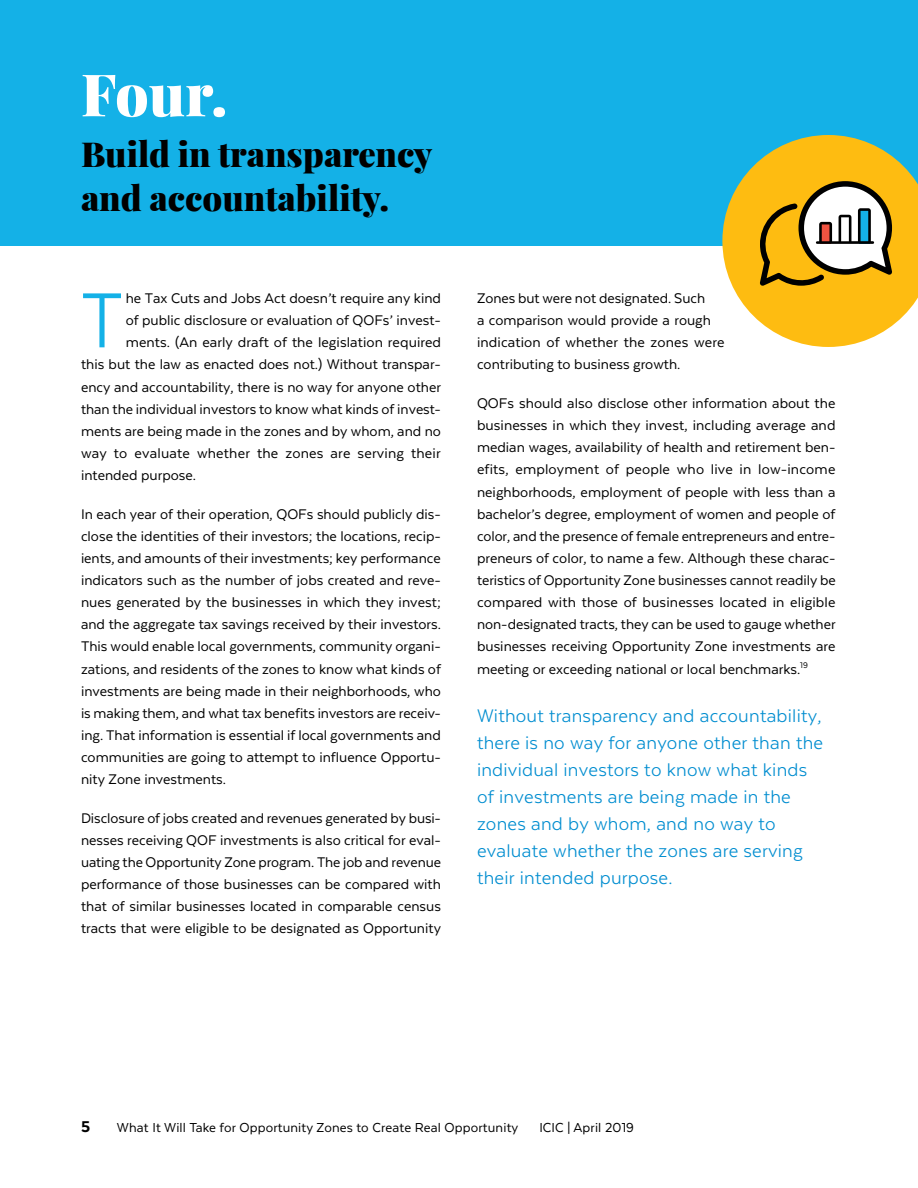
<style>
.page{position:relative;width:918px;height:1188px;background:#fff}
.page>*{position:absolute;margin:0;border:0;box-sizing:border-box;transform-origin:0 0}
.ICIC_TX{font:89.85px "Texta Narrow";color:#14b1e7}
.t1{font:900 58.5px "Playfair Display";color:#fff}
.ICIC_NUM_TX{font:900 34.5px/43.5px "Playfair Display";color:#000}
.ICIC_pullout{font:21px/27px "Texta";letter-spacing:.01em;color:#008dd0}
.t2{font:800 18px "Texta";color:#000}
.ICIC_TX-2{font:16.2px/22.2px "Texta";color:#000;text-align:justify}
.t3{font:15px "Texta";letter-spacing:.01em;color:#000}
</style>
<div class="page">
<div style="left:0;top:0;width:918px;height:245px;background:#14b1e7"></div>
<svg style="left:722px;top:135px;width:196px;height:212px"></svg>
<p class="t1" style="left:81px;top:48px;width:148px">Four.</p>
<p class="ICIC_NUM_TX" style="left:81px;top:129px;width:353px">Build in transparency and accountability.</p>
<p class="ICIC_TX" style="left:81px;top:274px;width:44px">T</p>
<p class="ICIC_TX-2" style="left:126px;top:287px;width:317px">he Tax Cuts and Jobs Act doesn’t require any kind</p>
<p class="ICIC_TX-2" style="left:126px;top:309px;width:317px">of public disclosure or evaluation of QOFs’ invest-</p>
<p class="ICIC_TX-2" style="left:126px;top:331px;width:317px">ments. (An early draft of the legislation required</p>
<p class="ICIC_TX-2" style="left:81px;top:353px;width:362px">this but the law as enacted does not.) Without transpar-</p>
<p class="ICIC_TX-2" style="left:81px;top:375px;width:362px">ency and accountability, there is no way for anyone other</p>
<p class="ICIC_TX-2" style="left:81px;top:398px;width:362px">than the individual investors to know what kinds of invest-</p>
<p class="ICIC_TX-2" style="left:81px;top:420px;width:362px">ments are being made in the zones and by whom, and no</p>
<p class="ICIC_TX-2" style="left:81px;top:442px;width:361px">way to evaluate whether the zones are serving their</p>
<p class="ICIC_TX-2" style="left:81px;top:464px;width:117px">intended purpose.</p>
<p class="ICIC_TX-2" style="left:81px;top:503px;width:362px">In each year of their operation, QOFs should publicly dis&shy;close the identities of their investors; the locations, recip&shy;ients, and amounts of their investments; key performance indicators such as the number of jobs created and reve&shy;nues generated by the businesses in which they invest; and the aggregate tax savings received by their investors.<br>This would enable local governments, community organi&shy;zations, and residents of the zones to know what kinds of investments are being made in their neighborhoods, who is making them, and what tax benefits investors are receiv&shy;ing. That information is essential if local governments and communities are going to attempt to influence Opportu&shy;nity Zone investments.</p>
<p class="ICIC_TX-2" style="left:81px;top:807px;width:362px">Disclosure of jobs created and revenues generated by busi&shy;nesses receiving QOF investments is also critical for eval&shy;uating the Opportunity Zone program. The job and revenue performance of those businesses can be compared with that of similar businesses located in comparable census tracts that were eligible to be designated as Opportunity</p>
<p class="ICIC_TX-2" style="left:477px;top:287px;width:249px;text-align:left">Zones but were not designated. Such<br>a comparison would provide a rough indication of whether the zones were contributing to business growth.</p>
<p class="ICIC_TX-2" style="left:477px;top:392px;width:360px">QOFs should also disclose other information about the businesses in which they invest, including average and median wages, availability of health and retirement ben&shy;efits, employment of people who live in low-income neighborhoods, employment of people with less than a bachelor’s degree, employment of women and people of color, and the presence of female entrepreneurs and entre&shy;preneurs of color, to name a few. Although these charac&shy;teristics of Opportunity Zone businesses cannot readily be compared with those of businesses located in eligible non-designated tracts, they can be used to gauge whether businesses receiving Opportunity Zone investments are meeting or exceeding national or local benchmarks.<sup>19</sup></p>
<p class="ICIC_pullout" style="left:477px;top:702px;width:348px">Without transparency and accountability, there is no way for anyone other than the individual investors to know what kinds of investments are being made in the zones and by whom, and no way to evaluate whether the zones are serving their intended purpose.</p>
<p class="t2" style="left:81px;top:1118px;width:11px">5</p>
<p class="t3" style="left:117px;top:1120px;width:403px">What It Will Take for Opportunity Zones to Create Real Opportunity</p>
<p class="t3" style="left:539px;top:1120px;width:96px">ICIC | April 2019</p>
</div>
